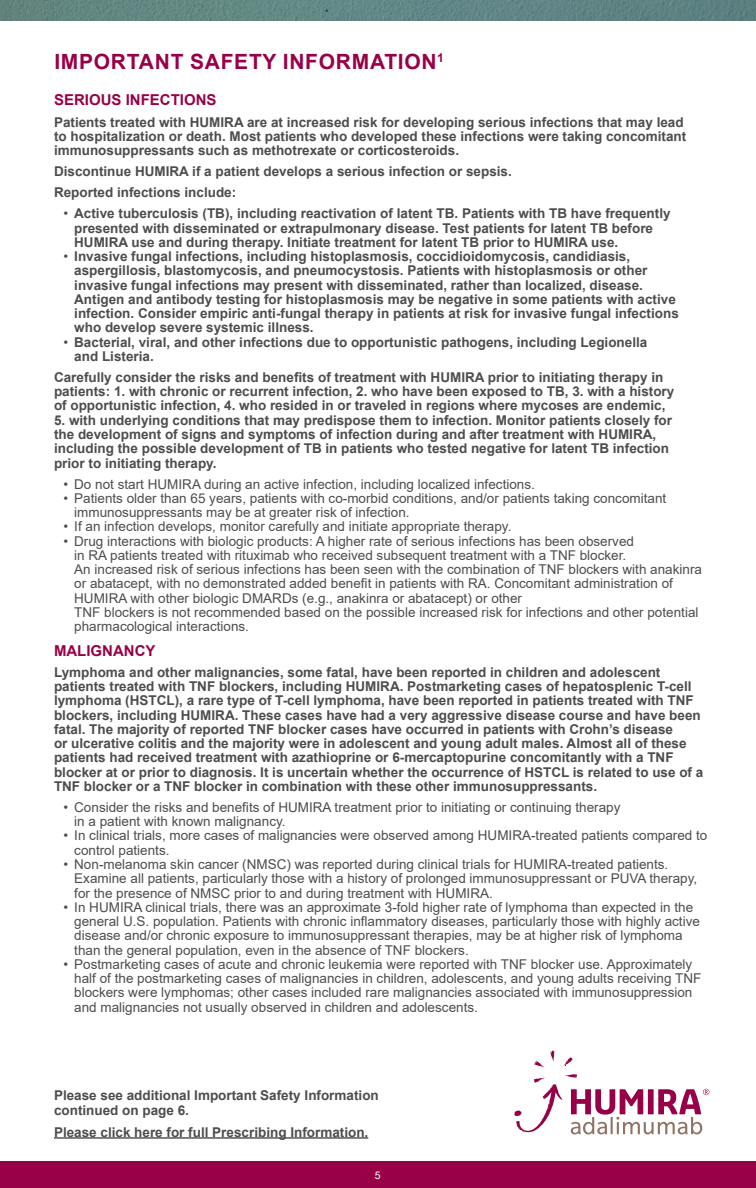
<style>
.page{position:relative;width:756px;height:1188px;background:#fff}
.page>*{position:absolute;margin:0;border:0;box-sizing:border-box;transform-origin:0 0}
.t1{font:700 21px "Arial";letter-spacing:.035em;color:#980047}
.t2{font:700 15px "Arial";color:#980047}
.t3{font:700 13.5px/14.2px "Arial";color:#4d4d4f}
.t4{font:13.5px/14.2px "Arial";color:#4d4d4f}
.t5{font:10.5px "Arial";color:#fff}
.s1{font-weight:400}
</style>
<div class="page">
<img style="left:0;top:0;width:756px;height:20px">
<hr style="left:54px;top:1137px;width:314px;height:2px;background:#4d4d4f">
<div style="left:0;top:1161px;width:756px;height:27px;background:#980047"></div>
<svg style="left:564px;top:1057px;width:9px;height:9px"></svg>
<svg style="left:534px;top:1051px;width:21px;height:17px"></svg>
<svg style="left:514px;top:1074px;width:195px;height:60px"></svg>
<h1 class="t1" style="left:54px;top:47px;width:391px">IMPORTANT SAFETY INFORMATION<sup>1</sup></h1>
<p class="t2" style="left:54px;top:89px;width:164px">SERIOUS INFECTIONS</p>
<p class="t3" style="left:54px;top:115px;width:634px">Patients treated with HUMIRA are at increased risk for developing serious infections that may lead to hospitalization or death. Most patients who developed these infections were taking concomitant immunosuppressants such as methotrexate or corticosteroids.</p>
<p class="t3" style="left:54px;top:161px;width:459px;line-height:21px">Discontinue HUMIRA if a patient develops a serious infection or sepsis.<br>Reported infections include:</p>
<p class="t3" style="left:74px;top:207px;width:598px;text-indent:-11px"><span class="s1">•</span> Active tuberculosis (TB), including reactivation of latent TB. Patients with TB have frequently presented with disseminated or extrapulmonary disease. Test patients for latent TB before<br>HUMIRA use and during therapy. Initiate treatment for latent TB prior to HUMIRA use.</p>
<p class="t3" style="left:74px;top:249px;width:606px;text-indent:-11px"><span class="s1">•</span> Invasive fungal infections, including histoplasmosis, coccidioidomycosis, candidiasis, aspergillosis, blastomycosis, and pneumocystosis. Patients with histoplasmosis or other invasive fungal infections may present with disseminated, rather than localized, disease.<br>Antigen and antibody testing for histoplasmosis may be negative in some patients with active infection. Consider empiric anti-fungal therapy in patients at risk for invasive fungal infections who develop severe systemic illness.</p>
<p class="t3" style="left:74px;top:335px;width:575px;text-indent:-11px"><span class="s1">•</span> Bacterial, viral, and other infections due to opportunistic pathogens, including Legionella and Listeria.</p>
<p class="t3" style="left:54px;top:370px;width:622px">Carefully consider the risks and benefits of treatment with HUMIRA prior to initiating therapy in patients: 1. with chronic or recurrent infection, 2. who have been exposed to TB, 3. with a history of opportunistic infection, 4. who resided in or traveled in regions where mycoses are endemic,</p>
<p class="t3" style="left:54px;top:413px;width:620px">5. with underlying conditions that may predispose them to infection. Monitor patients closely for the development of signs and symptoms of infection during and after treatment with HUMIRA, including the possible development of TB in patients who tested negative for latent TB infection prior to initiating therapy.</p>
<p class="t4" style="left:63px;top:477px;width:473px">• Do not start HUMIRA during an active infection, including localized infections.</p>
<p class="t4" style="left:74px;top:491px;width:594px;text-indent:-11px">• Patients older than 65 years, patients with co-morbid conditions, and/or patients taking concomitant immunosuppressants may be at greater risk of infection.</p>
<p class="t4" style="left:63px;top:519px;width:450px">• If an infection develops, monitor carefully and initiate appropriate therapy.</p>
<p class="t4" style="left:74px;top:534px;width:629px;text-indent:-11px">• Drug interactions with biologic products: A higher rate of serious infections has been observed<br>in RA patients treated with rituximab who received subsequent treatment with a TNF blocker.<br>An increased risk of serious infections has been seen with the combination of TNF blockers with anakinra or abatacept, with no demonstrated added benefit in patients with RA. Concomitant administration of HUMIRA with other biologic DMARDs (e.g., anakinra or abatacept) or other<br>TNF blockers is not recommended based on the possible increased risk for infections and other potential pharmacological interactions.</p>
<p class="t2" style="left:54px;top:640px;width:103px">MALIGNANCY</p>
<p class="t3" style="left:54px;top:665px;width:651px">Lymphoma and other malignancies, some fatal, have been reported in children and adolescent patients treated with TNF blockers, including HUMIRA. Postmarketing cases of hepatosplenic T-cell lymphoma (HSTCL), a rare type of T-cell lymphoma, have been reported in patients treated with TNF blockers, including HUMIRA. These cases have had a very aggressive disease course and have been fatal. The majority of reported TNF blocker cases have occurred in patients with Crohn’s disease<br>or ulcerative colitis and the majority were in adolescent and young adult males. Almost all of these patients had received treatment with azathioprine or 6-mercaptopurine concomitantly with a TNF blocker at or prior to diagnosis. It is uncertain whether the occurrence of HSTCL is related to use of a TNF blocker or a TNF blocker in combination with these other immunosuppressants.</p>
<p class="t4" style="left:74px;top:800px;width:548px;text-indent:-11px">• Consider the risks and benefits of HUMIRA treatment prior to initiating or continuing therapy in a patient with known malignancy.</p>
<p class="t4" style="left:74px;top:829px;width:635px;text-indent:-11px">• In clinical trials, more cases of malignancies were observed among HUMIRA-treated patients compared to control patients.</p>
<p class="t4" style="left:74px;top:857px;width:625px;text-indent:-11px">• Non-melanoma skin cancer (NMSC) was reported during clinical trials for HUMIRA-treated patients.<br>Examine all patients, particularly those with a history of prolonged immunosuppressant or PUVA therapy, for the presence of NMSC prior to and during treatment with HUMIRA.</p>
<p class="t4" style="left:74px;top:900px;width:627px;text-indent:-11px">• In HUMIRA clinical trials, there was an approximate 3-fold higher rate of lymphoma than expected in the general U.S. population. Patients with chronic inflammatory diseases, particularly those with highly active disease and/or chronic exposure to immunosuppressant therapies, may be at higher risk of lymphoma than the general population, even in the absence of TNF blockers.</p>
<p class="t4" style="left:74px;top:957px;width:629px;text-indent:-11px">• Postmarketing cases of acute and chronic leukemia were reported with TNF blocker use. Approximately half of the postmarketing cases of malignancies in children, adolescents, and young adults receiving TNF blockers were lymphomas; other cases included rare malignancies associated with immunosuppression and malignancies not usually observed in children and adolescents.</p>
<p class="t3" style="left:54px;top:1088px;width:326px;line-height:15px">Please see additional Important Safety Information continued on page 6.</p>
<p class="t3" style="left:54px;top:1125px;width:316px">Please click here for full Prescribing Information.</p>
<p class="t5" style="left:375px;top:1168px;width:7px">5</p>
</div>
